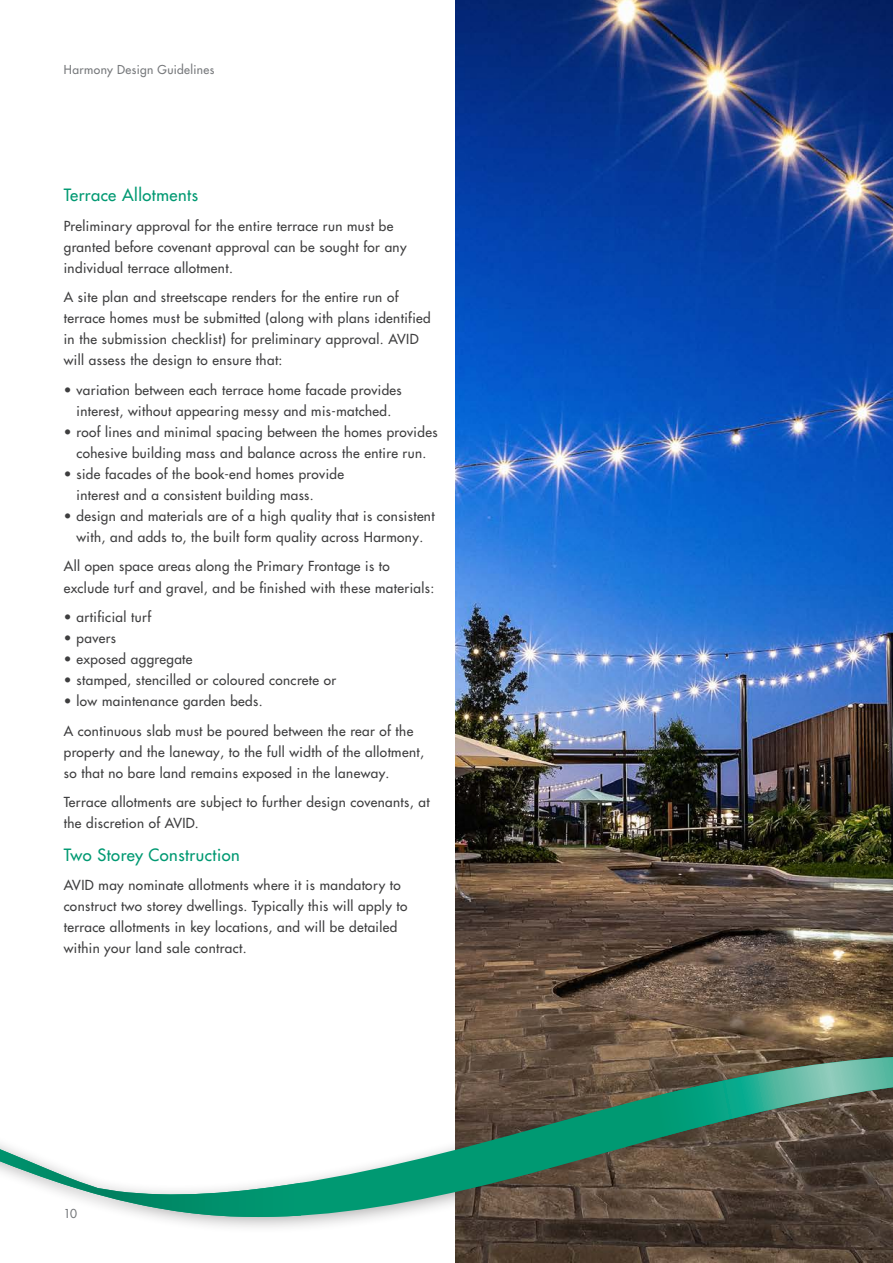
<style>
.page{position:relative;width:893px;height:1263px;background:#fff}
.page>*{position:absolute;margin:0;border:0;box-sizing:border-box;transform-origin:0 0}
.t1{font:500 16.5px "Futura LT Pro";letter-spacing:.03em;color:#009972}
.t2{font:500 13.5px/21px "Futura LT Pro";letter-spacing:.03em;color:#3e3e3f}
.t3{font:500 12px "Futura LT Pro";letter-spacing:.035em;color:#76787b}
</style>
<div class="page">
<img style="left:455px;top:0;width:438px;height:1037px">
<svg style="left:159px;top:1037px;width:734px;height:226px"></svg>
<svg style="left:655px;top:1056px;width:238px;height:81px;background:#4b7a66"></svg>
<svg style="left:0;top:1140px;width:301px;height:78px"></svg>
<p class="t3" style="left:64px;top:60px;width:152px">Harmony Design Guidelines</p>
<p class="t1" style="left:64px;top:183px;width:136px">Terrace Allotments</p>
<p class="t2" style="left:64px;top:215px;width:344px">Preliminary approval for the entire terrace run must be granted before covenant approval can be sought for any individual terrace allotment.</p>
<p class="t2" style="left:64px;top:286px;width:368px">A site plan and streetscape renders for the entire run of terrace homes must be submitted (along with plans identified in the submission checklist) for preliminary approval. AVID will assess the design to ensure that:</p>
<p class="t2" style="left:64px;top:379px;width:340px;text-align:center">• variation between each terrace home facade provides interest, without appearing messy and mis-matched.</p>
<p class="t2" style="left:64px;top:421px;width:375px;text-align:center">• roof lines and minimal spacing between the homes provides cohesive building mass and balance across the entire run.</p>
<p class="t2" style="left:77px;top:463px;width:269px;text-indent:-13px">• side facades of the book-end homes provide interest and a consistent building mass.</p>
<p class="t2" style="left:64px;top:505px;width:372px;text-align:center">• design and materials are of a high quality that is consistent with, and adds to, the built form quality across Harmony.</p>
<p class="t2" style="left:64px;top:555px;width:372px">All open space areas along the Primary Frontage is to exclude turf and gravel, and be finished with these materials:</p>
<p class="t2" style="left:64px;top:606px;width:89px">• artificial turf</p>
<p class="t2" style="left:64px;top:627px;width:54px">• pavers</p>
<p class="t2" style="left:64px;top:648px;width:130px">• exposed aggregate</p>
<p class="t2" style="left:64px;top:669px;width:274px">• stamped, stencilled or coloured concrete or</p>
<p class="t2" style="left:64px;top:690px;width:200px">• low maintenance garden beds.</p>
<p class="t2" style="left:64px;top:719px;width:362px">A continuous slab must be poured between the rear of the property and the laneway, to the full width of the allotment, so that no bare land remains exposed in the laneway.</p>
<p class="t2" style="left:64px;top:791px;width:367px">Terrace allotments are subject to further design covenants, at the discretion of AVID.</p>
<p class="t1" style="left:64px;top:842px;width:178px">Two Storey Construction</p>
<p class="t2" style="left:64px;top:874px;width:345px">AVID may nominate allotments where it is mandatory to construct two storey dwellings. Typically this will apply to terrace allotments in key locations, and will be detailed within your land sale contract.</p>
<p class="t3" style="left:64px;top:1205px;width:15px">10</p>
</div>
